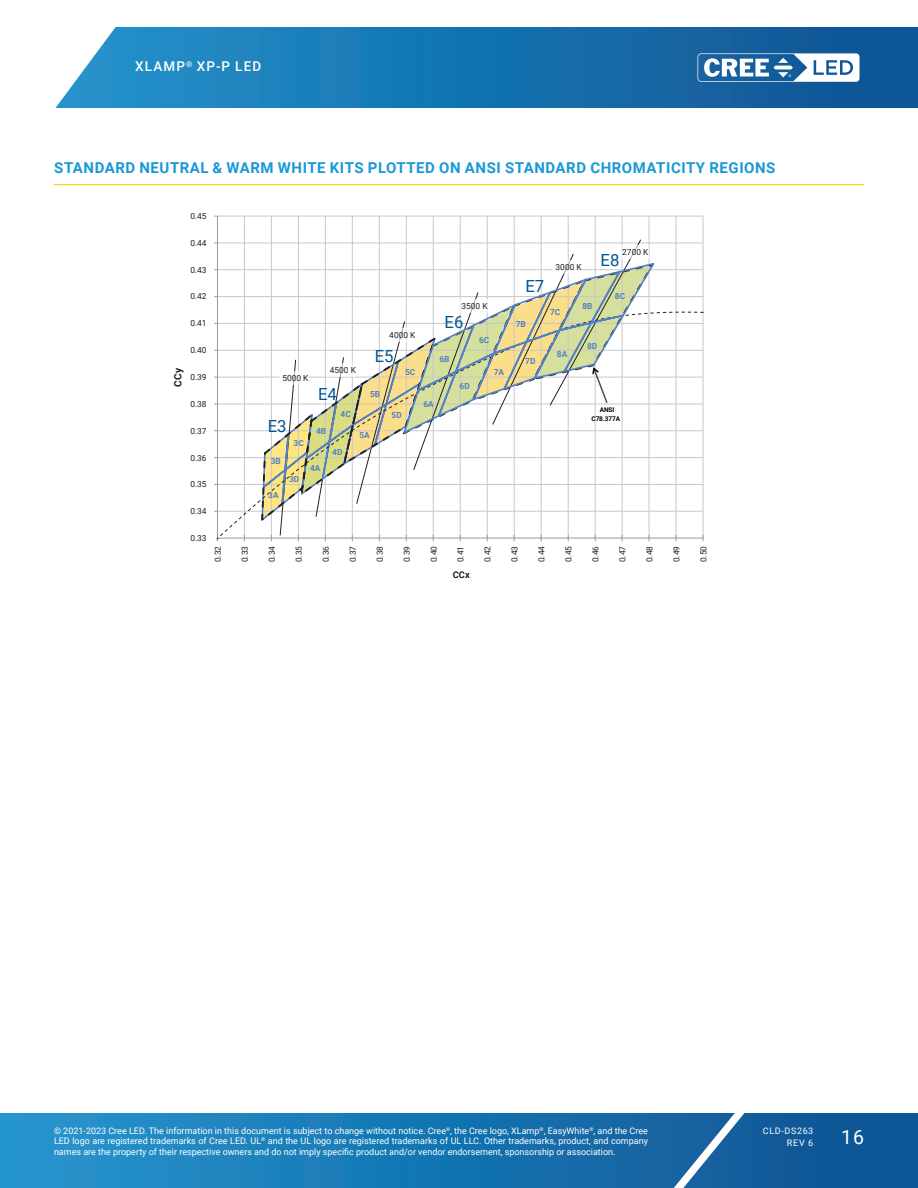
<style>
.page{position:relative;width:918px;height:1188px;background:#fff}
.page>*{position:absolute;margin:0;border:0;box-sizing:border-box;transform-origin:0 0}
.t1{font:19.5px "Roboto";color:#fff}
.t2{font:16.65px "Roboto";color:#005596}
.Section_heading_with{font:700 15px "Roboto";letter-spacing:.035em;color:#1a98d6}
.t3{font:500 13.5px "Roboto";letter-spacing:.085em;color:#fff}
.t4{font:700 10.2px "Roboto";color:#231f20}
.t5{font:700 9.3px "Roboto";color:#231f20}
.t6{font:9px/10.8px "Roboto";color:#fff;text-align:justify}
.t7{font:9px/12px "Roboto";letter-spacing:.085em;color:#fff;text-align:right}
.t8{font:8.4px "Roboto";color:#231f20}
.t9{font:700 8.4px "Roboto";color:#5580c3}
.t10{font:700 6.45px/8.6px "Roboto";letter-spacing:-.02em;color:#000;text-align:center}
</style>
<div class="page">
<svg style="left:0;top:1113px;width:918px;height:75px;background:#1876b2"></svg>
<svg style="left:644px;top:1113px;width:117px;height:75px;background:#296da6"></svg>
<svg style="left:55px;top:27px;width:863px;height:81px;background:#2078b2"></svg>
<svg style="left:698px;top:53px;width:162px;height:29px"></svg>
<hr style="left:54px;top:184px;width:810px;height:1px;background:#fece08">
<hr style="left:217px;top:296px;width:486px;height:1px;background:#c7c8ca">
<hr style="left:217px;top:269px;width:486px;height:1px;background:#c7c8ca">
<hr style="left:217px;top:243px;width:486px;height:1px;background:#c7c8ca">
<hr style="left:217px;top:216px;width:486px;height:1px;background:#c7c8ca">
<hr style="left:244px;top:216px;width:1px;height:322px;background:#c7c8ca">
<hr style="left:271px;top:216px;width:1px;height:322px;background:#c7c8ca">
<hr style="left:298px;top:216px;width:1px;height:322px;background:#c7c8ca">
<hr style="left:325px;top:216px;width:1px;height:322px;background:#c7c8ca">
<hr style="left:352px;top:216px;width:1px;height:322px;background:#c7c8ca">
<hr style="left:379px;top:216px;width:1px;height:322px;background:#c7c8ca">
<hr style="left:406px;top:216px;width:1px;height:322px;background:#c7c8ca">
<hr style="left:433px;top:216px;width:1px;height:322px;background:#c7c8ca">
<hr style="left:460px;top:216px;width:1px;height:322px;background:#c7c8ca">
<hr style="left:487px;top:216px;width:1px;height:322px;background:#c7c8ca">
<hr style="left:514px;top:216px;width:1px;height:322px;background:#c7c8ca">
<hr style="left:541px;top:216px;width:1px;height:322px;background:#c7c8ca">
<hr style="left:568px;top:216px;width:1px;height:322px;background:#c7c8ca">
<hr style="left:595px;top:216px;width:1px;height:322px;background:#c7c8ca">
<hr style="left:622px;top:216px;width:1px;height:322px;background:#c7c8ca">
<hr style="left:649px;top:216px;width:1px;height:322px;background:#c7c8ca">
<hr style="left:676px;top:216px;width:1px;height:322px;background:#c7c8ca">
<hr style="left:703px;top:216px;width:1px;height:322px;background:#c7c8ca">
<hr style="left:217px;top:216px;width:1px;height:322px;background:#989a9d">
<svg style="left:216px;top:311px;width:488px;height:229px"></svg>
<svg style="left:260px;top:239px;width:396px;height:302px"></svg>
<svg style="left:401px;top:261px;width:256px;height:175px"></svg>
<h3 class="t3" style="left:135px;top:57px;width:128px">XLAMP<sup>®</sup> XP-P LED</h3>
<p class="Section_heading_with" style="left:54px;top:157px;width:723px">STANDARD NEUTRAL &amp; WARM WHITE KITS PLOTTED ON ANSI STANDARD CHROMATICITY REGIONS</p>
<p class="t8" style="left:190px;top:210px;width:18px">0.45</p>
<p class="t8" style="left:190px;top:237px;width:18px">0.44</p>
<p class="t8" style="left:190px;top:264px;width:18px">0.43</p>
<p class="t8" style="left:190px;top:291px;width:18px">0.42</p>
<p class="t8" style="left:190px;top:317px;width:18px">0.41</p>
<p class="t8" style="left:190px;top:344px;width:18px">0.40</p>
<p class="t4" style="left:171px;top:387px;width:20px;rotate:-90deg">CCy</p>
<p class="t8" style="left:190px;top:371px;width:18px">0.39</p>
<p class="t8" style="left:190px;top:398px;width:18px">0.38</p>
<p class="t8" style="left:190px;top:425px;width:18px">0.37</p>
<p class="t8" style="left:190px;top:452px;width:18px">0.36</p>
<p class="t8" style="left:190px;top:478px;width:18px">0.35</p>
<p class="t8" style="left:190px;top:505px;width:18px">0.34</p>
<p class="t8" style="left:190px;top:532px;width:18px">0.33</p>
<p class="t8" style="left:389px;top:330px;width:28px">4000 K</p>
<p class="t8" style="left:282px;top:372px;width:28px">5000 K</p>
<p class="t8" style="left:330px;top:364px;width:28px">4500 K</p>
<p class="t2" style="left:318px;top:383px;width:20px">E4</p>
<p class="t2" style="left:375px;top:345px;width:20px">E5</p>
<p class="t9" style="left:370px;top:388px;width:12px">5B</p>
<p class="t9" style="left:405px;top:366px;width:12px">5C</p>
<p class="t9" style="left:341px;top:408px;width:12px">4C</p>
<p class="t9" style="left:332px;top:446px;width:12px">4D</p>
<p class="t2" style="left:268px;top:414px;width:20px">E3</p>
<p class="t9" style="left:316px;top:425px;width:12px">4B</p>
<p class="t9" style="left:294px;top:437px;width:12px">3C</p>
<p class="t9" style="left:289px;top:473px;width:12px">3D</p>
<p class="t9" style="left:271px;top:455px;width:12px">3B</p>
<p class="t9" style="left:310px;top:462px;width:12px">4A</p>
<p class="t9" style="left:268px;top:489px;width:12px">3A</p>
<p class="t9" style="left:360px;top:429px;width:12px">5A</p>
<p class="t9" style="left:392px;top:409px;width:12px">5D</p>
<p class="t8" style="left:462px;top:300px;width:28px">3500 K</p>
<p class="t2" style="left:445px;top:310px;width:20px">E6</p>
<p class="t9" style="left:440px;top:353px;width:12px">6B</p>
<p class="t9" style="left:423px;top:398px;width:12px">6A</p>
<p class="t9" style="left:460px;top:380px;width:12px">6D</p>
<p class="t9" style="left:479px;top:334px;width:12px">6C</p>
<p class="t9" style="left:494px;top:366px;width:12px">7A</p>
<p class="t2" style="left:525px;top:274px;width:20px">E7</p>
<p class="t8" style="left:556px;top:261px;width:28px">3000 K</p>
<p class="t9" style="left:516px;top:318px;width:12px">7B</p>
<p class="t9" style="left:550px;top:306px;width:12px">7C</p>
<p class="t9" style="left:582px;top:300px;width:12px">8B</p>
<p class="t8" style="left:622px;top:247px;width:28px">2700 K</p>
<p class="t2" style="left:601px;top:249px;width:20px">E8</p>
<p class="t9" style="left:615px;top:290px;width:12px">8C</p>
<p class="t9" style="left:525px;top:355px;width:12px">7D</p>
<p class="t9" style="left:557px;top:348px;width:12px">8A</p>
<p class="t9" style="left:587px;top:341px;width:12px">8D</p>
<p class="t10" style="left:592px;top:405px;width:30px">ANSI<br>C78.377A</p>
<p class="t8" style="left:212px;top:562px;width:18px;rotate:-90deg">0.32</p>
<p class="t8" style="left:239px;top:562px;width:18px;rotate:-90deg">0.33</p>
<p class="t8" style="left:266px;top:562px;width:18px;rotate:-90deg">0.34</p>
<p class="t8" style="left:293px;top:562px;width:18px;rotate:-90deg">0.35</p>
<p class="t8" style="left:320px;top:562px;width:18px;rotate:-90deg">0.36</p>
<p class="t8" style="left:347px;top:562px;width:18px;rotate:-90deg">0.37</p>
<p class="t8" style="left:374px;top:562px;width:18px;rotate:-90deg">0.38</p>
<p class="t8" style="left:401px;top:562px;width:18px;rotate:-90deg">0.39</p>
<p class="t8" style="left:428px;top:562px;width:18px;rotate:-90deg">0.40</p>
<p class="t8" style="left:455px;top:562px;width:18px;rotate:-90deg">0.41</p>
<p class="t8" style="left:482px;top:562px;width:18px;rotate:-90deg">0.42</p>
<p class="t8" style="left:509px;top:562px;width:18px;rotate:-90deg">0.43</p>
<p class="t8" style="left:536px;top:562px;width:18px;rotate:-90deg">0.44</p>
<p class="t8" style="left:563px;top:562px;width:18px;rotate:-90deg">0.45</p>
<p class="t8" style="left:590px;top:562px;width:18px;rotate:-90deg">0.46</p>
<p class="t8" style="left:617px;top:562px;width:18px;rotate:-90deg">0.47</p>
<p class="t8" style="left:644px;top:562px;width:18px;rotate:-90deg">0.48</p>
<p class="t8" style="left:671px;top:562px;width:18px;rotate:-90deg">0.49</p>
<p class="t8" style="left:698px;top:562px;width:18px;rotate:-90deg">0.50</p>
<p class="t5" style="left:453px;top:568px;width:18px">CCx</p>
<p class="t6" style="left:54px;top:1125px;width:596px">© 2021-2023 Cree LED. The information in this document is subject to change without notice. Cree<sup>®</sup>, the Cree logo, XLamp<sup>®</sup>, EasyWhite<sup>®</sup>, and the Cree LED logo are registered trademarks of Cree LED. UL<sup>®</sup> and the UL logo are registered trademarks of UL LLC. Other trademarks, product, and company names are the property of their respective owners and do not imply specific product and/or vendor endorsement, sponsorship or association.</p>
<p class="t7" style="left:763px;top:1124px;width:52px">CLD-DS263<br>REV 6</p>
<h1 class="t1" style="left:841px;top:1123px;width:24px">16</h1>
</div>
